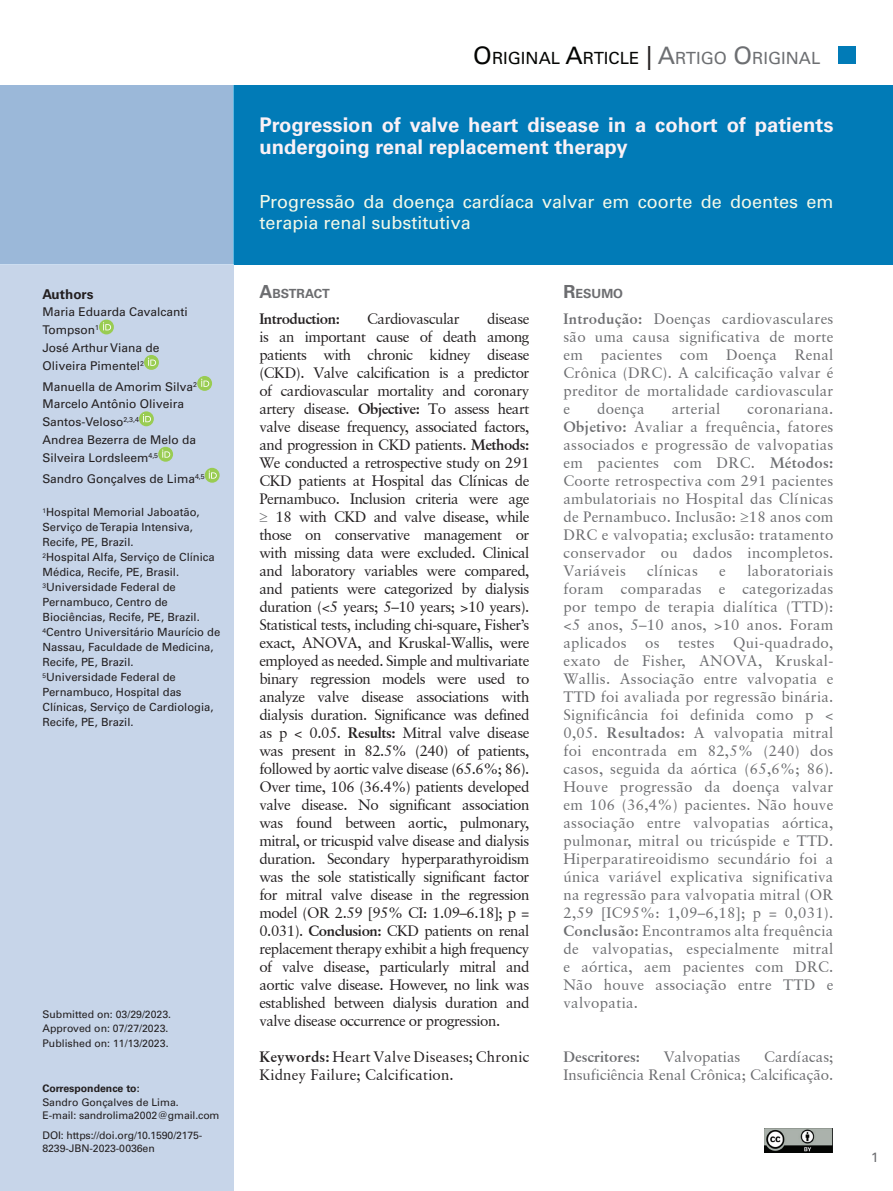
<style>
.page{position:relative;width:893px;height:1191px;background:#fff}
.page>*{position:absolute;margin:0;border:0;box-sizing:border-box;transform-origin:0 0}
.Título_Português{font:700 20.25px/22.5px "Univers LT Std";color:#faf1f6}
.Title_Inglês{font:18px/21.6px "Univers LT Std";color:#f4f9e8}
.t1{font:16.8px "Univers LT Std";color:#040503}
.Resumo{font:15px/18px "Garamond Retrospective S Si";letter-spacing:-.03em;color:#231f20;text-align:justify}
.Abstract{font:15px/18px "Garamond Retrospective S Si";letter-spacing:.02em;color:#6c6d70;text-align:justify}
.Resumo-2{font:15px/18px "Garamond Retrospective S Si";letter-spacing:.01em;color:#231f20}
.Abstract-2{font:15px/18px "Garamond Retrospective S Si";color:#6c6d70;text-align:right}
.Resumo-3{font:700 15px "Garamond Retrospective S Si";letter-spacing:-.03em;color:#231f20}
.Abstract-3{font:700 15px "Garamond Retrospective S Si";color:#6c6d70}
.Nome_dos_autores{font:700 13.5px "Univers LT Std";color:#231f20}
.t2{font:13.5px "Univers LT Std";color:#6c6d70}
.Intertilulo__Resumo{font:700 12.6px "Univers LT Std";color:#6c6d70}
.Nome_dos_autores-2{font:12px/18px "Univers LT Std";color:#231f20}
.Afiliações{font:11.25px/15px "Univers LT Std";color:#231f20}
.Autor_correspondente{font:10.5px/13.5px "Univers LT Std";letter-spacing:-.01em;color:#231f20}
.Data_de_subs_aprova{font:10.5px "Univers LT Std";color:#231f20}
.Correspondência_para{font:700 10.5px "Univers LT Std";color:#231f20}
.s1{font-size:24px}
.s2{font-size:24px;color:#231f20}
.s3{font-size:24px;color:#6d6f72}
.s4{color:#6d6f72}
.s5{font-size:18px}
.s6{font-weight:700}
.s7{color:#6c6d70}
</style>
<div class="page">
<div style="left:839px;top:46px;width:17px;height:17px;background:#017bb7"></div>
<div style="left:0;top:264px;width:234px;height:927px;background:#c7d5e9"></div>
<div style="left:0;top:85px;width:234px;height:179px;background:#9bb8d9"></div>
<div style="left:234px;top:85px;width:659px;height:179px;background:#017bb7"></div>
<div style="left:99px;top:319px;width:15px;height:15px;background:#99cc52;border-radius:50%"></div>
<svg style="left:103px;top:322px;width:8px;height:8px"></svg>
<div style="left:144px;top:355px;width:15px;height:15px;background:#99cc52;border-radius:50%"></div>
<svg style="left:148px;top:358px;width:8px;height:8px"></svg>
<svg style="left:197px;top:376px;width:15px;height:15px"></svg>
<svg style="left:201px;top:379px;width:8px;height:8px"></svg>
<svg style="left:139px;top:411px;width:15px;height:15px"></svg>
<svg style="left:143px;top:414px;width:8px;height:8px"></svg>
<svg style="left:158px;top:447px;width:15px;height:15px"></svg>
<svg style="left:162px;top:449px;width:8px;height:8px"></svg>
<svg style="left:205px;top:468px;width:15px;height:15px"></svg>
<svg style="left:209px;top:470px;width:8px;height:8px"></svg>
<img style="left:764px;top:1128px;width:68px;height:24px">
<p class="Nome_dos_autores" style="left:43px;top:286px;width:53px">Authors</p>
<p class="Nome_dos_autores-2" style="left:43px;top:303px;width:147px">Maria Eduarda Cavalcanti<br>Tompson<sup>1</sup></p>
<p class="Nome_dos_autores-2" style="left:43px;top:339px;width:119px">José Arthur Viana de<br>Oliveira Pimentel<sup>2</sup></p>
<p class="Nome_dos_autores-2" style="left:43px;top:378px;width:156px">Manuella de Amorim Silva<sup>2</sup></p>
<p class="Nome_dos_autores-2" style="left:43px;top:395px;width:143px">Marcelo Antônio Oliveira<br>Santos-Veloso<sup>2,3,4</sup></p>
<p class="Nome_dos_autores-2" style="left:43px;top:430px;width:155px">Andrea Bezerra de Melo da<br>Silveira Lordsleem<sup>4,5</sup></p>
<p class="Nome_dos_autores-2" style="left:43px;top:469px;width:164px">Sandro Gonçalves de Lima<sup>4,5</sup></p>
<p class="Afiliações" style="left:43px;top:505px;width:159px"><sup>1</sup>Hospital Memorial Jaboatão,<br>Serviço de Terapia Intensiva,<br>Recife, PE, Brazil.</p>
<p class="Afiliações" style="left:43px;top:550px;width:174px"><sup>2</sup>Hospital Alfa, Serviço de Clínica<br>Médica, Recife, PE, Brasil.</p>
<p class="Afiliações" style="left:43px;top:580px;width:159px"><sup>3</sup>Universidade Federal de<br>Pernambuco, Centro de<br>Biociências, Recife, PE, Brazil.</p>
<p class="Afiliações" style="left:43px;top:625px;width:179px"><sup>4</sup>Centro Universitário Maurício de<br>Nassau, Faculdade de Medicina,<br>Recife, PE, Brazil.</p>
<p class="Afiliações" style="left:43px;top:670px;width:173px"><sup>5</sup>Universidade Federal de<br>Pernambuco, Hospital das<br>Clínicas, Serviço de Cardiologia,<br>Recife, PE, Brazil.</p>
<p class="Data_de_subs_aprova" style="left:43px;top:1007px;width:130px">Submitted on: 03/29/2023.</p>
<p class="Data_de_subs_aprova" style="left:43px;top:1022px;width:127px">Approved on: 07/27/2023.</p>
<p class="Data_de_subs_aprova" style="left:43px;top:1037px;width:128px">Published on: 11/13/2023.</p>
<p class="Correspondência_para" style="left:43px;top:1082px;width:99px">Correspondence to:</p>
<p class="Autor_correspondente" style="left:43px;top:1095px;width:138px">Sandro Gonçalves de Lima.</p>
<p class="Autor_correspondente" style="left:43px;top:1108px;width:179px">E-mail: sandrolima2002@gmail.com</p>
<p class="Autor_correspondente" style="left:43px;top:1128px;width:161px">DOI: https://doi.org/10.1590/2175-<br>8239-JBN-2023-0036en</p>
<p class="t1" style="left:473px;top:48px;width:349px"><span class="s1">O</span>RIGINAL <span class="s1">A</span>RTICLE <span class="s2">|</span> <span class="s3">A</span><span class="s4">RTIGO</span> <span class="s3">O</span><span class="s4">RIGINAL</span></p>
<p class="Título_Português" style="left:259px;top:113px;width:576px">Progression of valve heart disease in a cohort of patients undergoing renal replacement therapy</p>
<p class="Title_Inglês" style="left:259px;top:191px;width:576px">Progressão da doença cardíaca valvar em coorte de doentes em terapia renal substitutiva</p>
<p class="Intertilulo__Resumo" style="left:259px;top:286px;width:72px"><span class="s5">A</span>BSTRACT</p>
<p class="Intertilulo__Resumo" style="left:563px;top:286px;width:61px"><span class="s5">R</span>ESUMO</p>
<p class="Resumo" style="left:259px;top:309px;width:272px;text-indent:228px">disease is an important cause of death among patients with chronic kidney disease (CKD). Valve calcification is a predictor of cardiovascular mortality and coronary artery disease. <span class="s6">Objective:</span> To assess heart valve disease frequency, associated factors, and progression in CKD patients. <span class="s6">Methods:<br></span>We conducted a retrospective study on 291<br>CKD patients at Hospital das Clínicas de Pernambuco. Inclusion criteria were age <span class="s7">≥</span> 18 with CKD and valve disease, while those on conservative management or with missing data were excluded. Clinical and laboratory variables were compared, and patients were categorized by dialysis duration (&lt;5 years; 5–10 years; &gt;10 years).<br>Statistical tests, including chi-square, Fisher’s exact, ANOVA, and Kruskal-Wallis, were employed as needed. Simple and multivariate binary regression models were used to analyze valve disease associations with dialysis duration. Significance was defined as p &lt; 0.05. <span class="s6">Results:</span> Mitral valve disease was present in 82.5% (240) of patients, followed by aortic valve disease (65.6%; 86).<br>Over time, 106 (36.4%) patients developed valve disease. No significant association was found between aortic, pulmonary, mitral, or tricuspid valve disease and dialysis duration. Secondary hyperparathyroidism was the sole statistically significant factor for mitral valve disease in the regression model (OR 2.59 [95% CI: 1.09–6.18]; p = 0.031). <span class="s6">Conclusion:</span> CKD patients on renal replacement therapy exhibit a high frequency of valve disease, particularly mitral and aortic valve disease. However, no link was established between dialysis duration and valve disease occurrence or progression.</p>
<p class="Resumo-2" style="left:259px;top:1047px;width:271px"><span class="s6">Keywords:</span> Heart Valve Diseases; Chronic<br>Kidney Failure; Calcification.</p>
<p class="Resumo-3" style="left:259px;top:309px;width:82px">Introduction:</p>
<p class="Resumo" style="left:367px;top:309px;width:94px">Cardiovascular</p>
<p class="Abstract" style="left:563px;top:309px;width:272px"><span class="s6">Introdução:</span> Doenças cardiovasculares são uma causa significativa de morte em pacientes com Doença Renal Crônica (DRC). A calcificação valvar é preditor de mortalidade cardiovascular e</p>
<p class="Abstract" style="left:597px;top:399px;width:49px">doença</p>
<p class="Abstract" style="left:672px;top:399px;width:50px">arterial</p>
<p class="Abstract" style="left:563px;top:399px;width:272px;text-indent:184px">coronariana.<br><span class="s6">Objetivo:</span> Avaliar a frequência, fatores associados e progressão de valvopatias em pacientes com DRC. <span class="s6">Métodos:<br></span>Coorte retrospectiva com 291 pacientes ambulatoriais no Hospital das Clínicas de Pernambuco. Inclusão: ≥18 anos com DRC e valvopatia; exclusão: tratamento conservador ou dados incompletos.<br>Variáveis</p>
<p class="Abstract" style="left:563px;top:561px;width:272px;text-indent:184px">laboratoriais foram comparadas e categorizadas por tempo de terapia dialítica (TTD): &lt;5 anos, 5–10 anos, &gt;10 anos. Foram aplicados os testes Qui-quadrado, exato de Fisher, ANOVA, Kruskal-Wallis. Associação entre valvopatia e TTD foi avaliada por regressão binária.<br>Significância foi definida como p &lt; 0,05. <span class="s6">Resultados:</span> A valvopatia mitral foi encontrada em 82,5% (240) dos casos, seguida da aórtica (65,6%; 86).<br>Houve progressão da doença valvar em 106 (36,4%) pacientes. Não houve associação entre valvopatias aórtica, pulmonar, mitral ou tricúspide e TTD.<br>Hiperparatireoidismo secundário foi a única variável explicativa significativa na regressão para valvopatia mitral (OR 2,59 [IC95%: 1,09–6,18]; p = 0,031).<br><span class="s6">Conclusão:</span> Encontramos alta frequência de valvopatias, especialmente mitral e aórtica, aem pacientes com DRC.<br>Não houve associação entre TTD e valvopatia.</p>
<p class="Abstract-3" style="left:563px;top:1047px;width:78px">Descritores:</p>
<p class="Abstract-2" style="left:664px;top:1047px;width:78px">Valvopatias</p>
<p class="Abstract" style="left:647px;top:561px;width:52px">clínicas</p>
<p class="Abstract" style="left:719px;top:561px;width:8px">e</p>
<p class="Abstract-2" style="left:563px;top:1047px;width:272px">Cardíacas;<br>Insuficiência Renal Crônica; Calcificação.</p>
<p class="t2" style="left:871px;top:1149px;width:9px">1</p>
</div>
